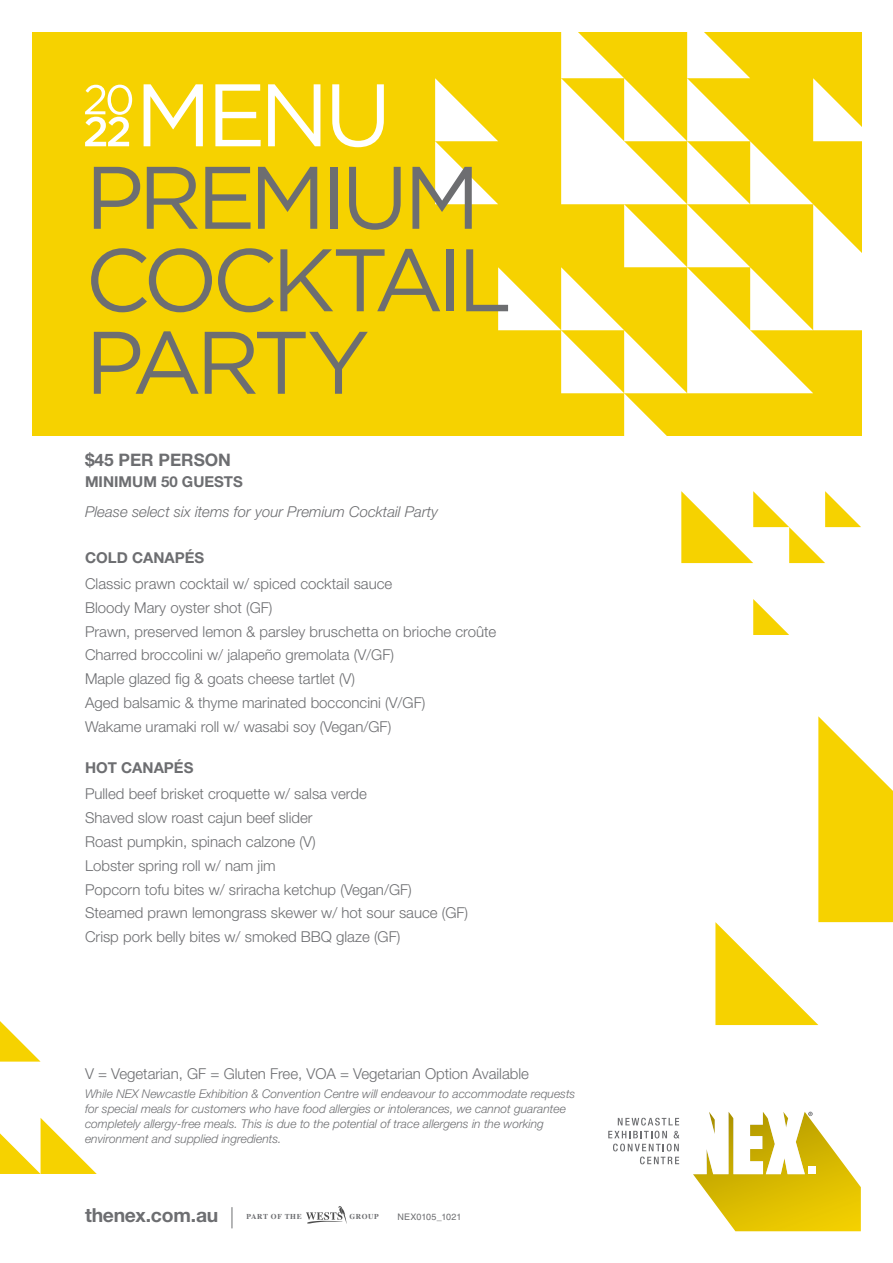
<style>
.page{position:relative;width:893px;height:1263px;background:#fff}
.page>*{position:absolute;margin:0;border:0;box-sizing:border-box;transform-origin:0 0}
.t1{font:88.5px/82.5px "Gotham";letter-spacing:-.07em;color:#6d6e71}
.t2{font:88.5px "Gotham";color:#fff}
.t3{font:700 19.35px "Helvetica Neue LT Std";letter-spacing:-.01em;color:#6d6e71}
.t4{font:700 17.25px "Helvetica Neue LT Std";color:#6d6e71}
.t5{font:300 15px/24px "Helvetica Neue LT Std";color:#6d6e71}
.t6{font:italic 300 15px "Helvetica Neue LT Std";color:#6d6e71}
.t7{font:700 15px "Helvetica Neue LT Std";color:#6d6e71}
.t8{font:italic 300 12px/15px "Helvetica Neue LT Std";color:#6d6e71}
.t9{font:9px "Helvetica LT Std";letter-spacing:-.005em;color:#6d6e71}
.t10{font:700 7.5px "Times";letter-spacing:.08em;color:#6d6e71}
</style>
<div class="page">
<svg style="left:618px;top:1118px;width:61px;height:7px"></svg>
<svg style="left:608px;top:1131px;width:71px;height:33px"></svg>
<svg style="left:693px;top:1112px;width:168px;height:119px"></svg>
<svg style="left:306px;top:1206px;width:41px;height:18px"></svg>
<svg style="left:232px;top:1207px;width:1px;height:21px"></svg>
<svg style="left:0;top:1021px;width:40px;height:40px"></svg>
<svg style="left:0;top:1118px;width:97px;height:56px"></svg>
<div style="left:32px;top:32px;width:829px;height:404px;background:#f6d200"></div>
<svg style="left:435px;top:32px;width:427px;height:404px"></svg>
<svg style="left:85px;top:85px;width:47px;height:61px"></svg>
<svg style="left:753px;top:599px;width:36px;height:36px"></svg>
<svg style="left:681px;top:491px;width:180px;height:72px"></svg>
<svg style="left:715px;top:716px;width:178px;height:309px"></svg>
<h1 class="t2" style="left:135px;top:58px;width:258px">MENU</h1>
<h1 class="t1" style="left:85px;top:154px;width:429px">PREMIUM<br>COCKTAIL<br>PARTY</h1>
<p class="t4" style="left:85px;top:449px;width:148px">$45 PER PERSON</p>
<p class="t7" style="left:85px;top:473px;width:159px">MINIMUM 50 GUESTS</p>
<p class="t6" style="left:85px;top:502px;width:355px">Please select six items for your Premium Cocktail Party</p>
<p class="t7" style="left:85px;top:549px;width:121px">COLD CANAPÉS</p>
<p class="t5" style="left:85px;top:571px;width:413px">Classic prawn cocktail w/ spiced cocktail sauce<br>Bloody Mary oyster shot (GF)<br>Prawn, preserved lemon &amp; parsley bruschetta on brioche croûte Charred broccolini w/ jalapeño gremolata (V/GF)<br>Maple glazed fig &amp; goats cheese tartlet (V)<br>Aged balsamic &amp; thyme marinated bocconcini (V/GF)<br>Wakame uramaki roll w/ wasabi soy (Vegan/GF)</p>
<p class="t7" style="left:85px;top:759px;width:110px">HOT CANAPÉS</p>
<p class="t5" style="left:85px;top:781px;width:385px">Pulled beef brisket croquette w/ salsa verde<br>Shaved slow roast cajun beef slider<br>Roast pumpkin, spinach calzone (V)<br>Lobster spring roll w/ nam jim<br>Popcorn tofu bites w/ sriracha ketchup (Vegan/GF)<br>Steamed prawn lemongrass skewer w/ hot sour sauce (GF)<br>Crisp pork belly bites w/ smoked BBQ glaze (GF)</p>
<p class="t5" style="left:85px;top:1061px;width:445px">V = Vegetarian, GF = Gluten Free, VOA = Vegetarian Option Available</p>
<p class="t8" style="left:85px;top:1086px;width:492px">While NEX Newcastle Exhibition &amp; Convention Centre will endeavour to accommodate requests for special meals for customers who have food allergies or intolerances, we cannot guarantee completely allergy-free meals. This is due to the potential of trace allergens in the working environment and supplied ingredients.</p>
<p class="t3" style="left:85px;top:1203px;width:135px">thenex.com.au</p>
<p class="t10" style="left:247px;top:1209px;width:57px">PART OF THE</p>
<p class="t10" style="left:349px;top:1209px;width:31px">GROUP</p>
<p class="t9" style="left:398px;top:1211px;width:65px">NEX0105_1021</p>
</div>
